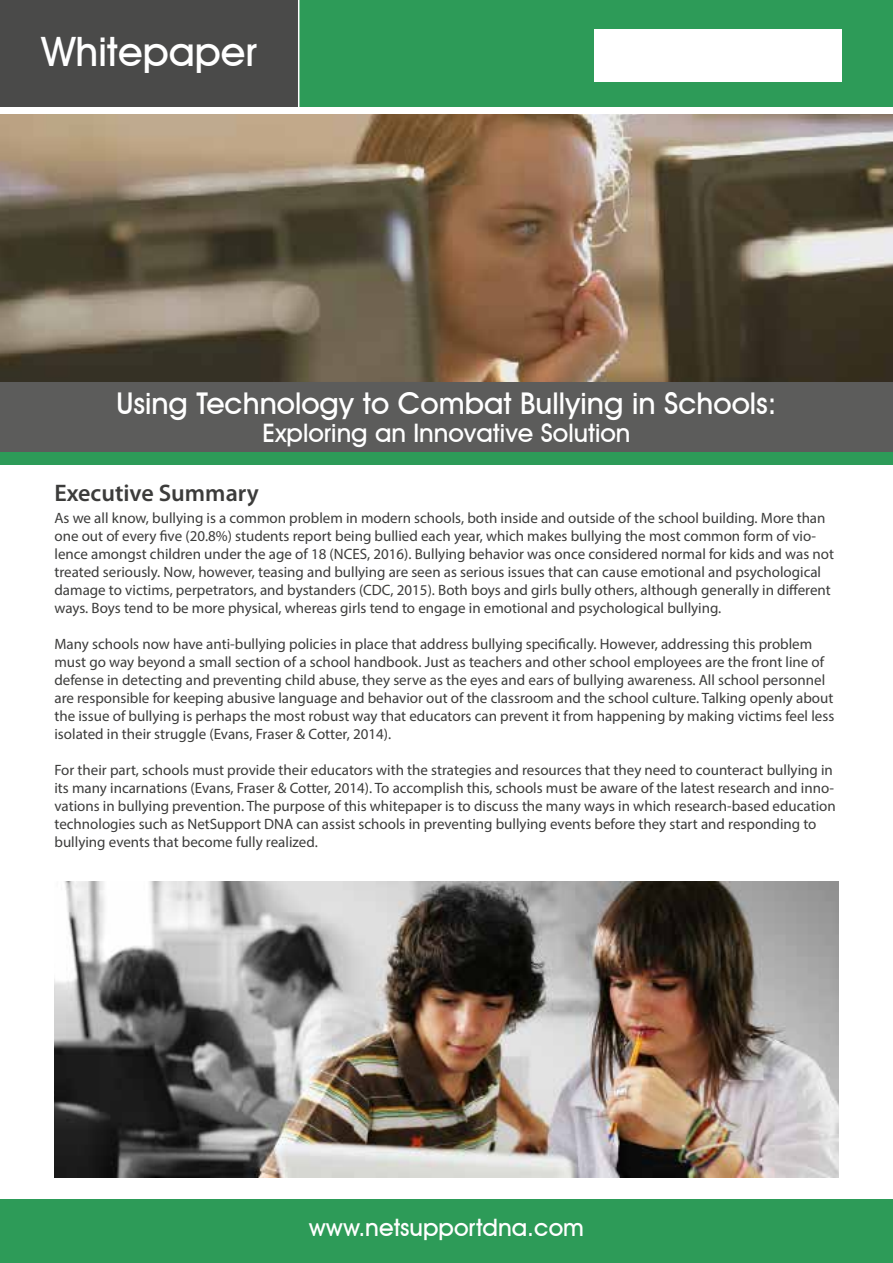
<style>
.page{position:relative;width:893px;height:1263px;background:#fff}
.page>*{position:absolute;margin:0;border:0;box-sizing:border-box;transform-origin:0 0}
.t1{font:500 40.5px "Avant Garde IT Cby BT";color:#fff}
.t2{font:500 30px "Avant Garde IT Cby BT";color:#fff}
.t3{font:500 25.5px "Avant Garde IT Cby BT";color:#fff}
.t4{font:500 24px "Avant Garde IT Cby BT";color:#fff}
.t5{font:600 24px "Myriad Pro";color:#3c3c3b}
.t6{font:15px/18px "Myriad Pro";color:#3c3c3b}
</style>
<div class="page">
<div style="left:0;top:452px;width:893px;height:13px;background:#2d9b58"></div>
<div style="left:0;top:382px;width:893px;height:70px;background:#5c5c5b"></div>
<div style="left:0;top:0;width:893px;height:107px;background:#2d9b58"></div>
<div style="left:0;top:1199px;width:893px;height:64px;background:#2d9b58"></div>
<div style="left:595px;top:29px;width:246px;height:52px;background:#fff"></div>
<div style="left:0;top:0;width:299px;height:106px;background:#4a4a49"></div>
<hr style="left:298px;top:0;width:1px;height:108px;background:#fff">
<img style="left:0;top:115px;width:893px;height:267px">
<img style="left:54px;top:882px;width:785px;height:296px">
<h1 class="t1" style="left:41px;top:27px;width:217px">Whitepaper</h1>
<h2 class="t2" style="left:116px;top:385px;width:662px">Using Technology to Combat Bullying in Schools:</h2>
<h3 class="t3" style="left:262px;top:418px;width:370px">Exploring an Innovative Solution</h3>
<h3 class="t5" style="left:54px;top:477px;width:206px">Executive Summary</h3>
<p class="t6" style="left:54px;top:509px;width:781px">As we all know, bullying is a common problem in modern schools, both inside and outside of the school building. More than one out of every five (20.8%) students report being bullied each year, which makes bullying the most common form of vio&shy;lence amongst children under the age of 18 (NCES, 2016). Bullying behavior was once considered normal for kids and was not treated seriously. Now, however, teasing and bullying are seen as serious issues that can cause emotional and psychological damage to victims, perpetrators, and bystanders (CDC, 2015). Both boys and girls bully others, although generally in different ways. Boys tend to be more physical, whereas girls tend to engage in emotional and psychological bullying.</p>
<p class="t6" style="left:54px;top:635px;width:781px">Many schools now have anti-bullying policies in place that address bullying specifically. However, addressing this problem must go way beyond a small section of a school handbook. Just as teachers and other school employees are the front line of defense in detecting and preventing child abuse, they serve as the eyes and ears of bullying awareness. All school personnel are responsible for keeping abusive language and behavior out of the classroom and the school culture. Talking openly about the issue of bullying is perhaps the most robust way that educators can prevent it from happening by making victims feel less isolated in their struggle (Evans, Fraser &amp; Cotter, 2014).</p>
<p class="t6" style="left:54px;top:761px;width:783px">For their part, schools must provide their educators with the strategies and resources that they need to counteract bullying in its many incarnations (Evans, Fraser &amp; Cotter, 2014). To accomplish this, schools must be aware of the latest research and inno&shy;vations in bullying prevention. The purpose of this whitepaper is to discuss the many ways in which research-based education technologies such as NetSupport DNA can assist schools in preventing bullying events before they start and responding to bullying events that become fully realized.</p>
<h3 class="t4" style="left:309px;top:1212px;width:277px">www.netsupportdna.com</h3>
</div>
